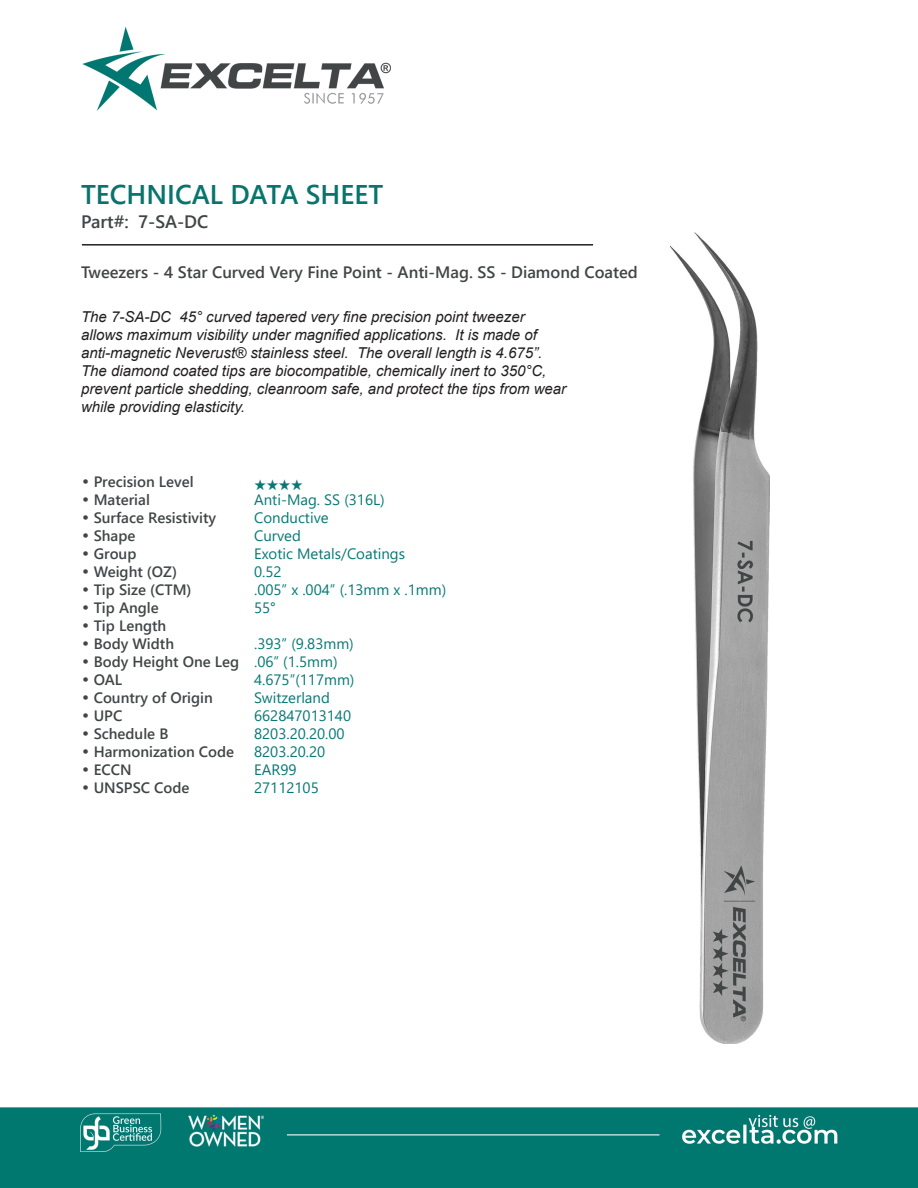
<style>
.page{position:relative;width:918px;height:1188px;background:#fff}
.page>*{position:absolute;margin:0;border:0;box-sizing:border-box;transform-origin:0 0}
.t1{font:700 27px "Yu Gothic UI";color:#08746d}
.t2{font:700 18px "Yu Gothic UI";color:#414546}
.t3{font:700 16.5px "Yu Gothic UI";color:#414546}
.t4{font:italic 15px/18px "Arial";color:#231f20}
.CT_s_CTM{font:700 15px "Yu Gothic UI";color:#414546}
.CT_s_CTM-2{font:15px "Yu Gothic UI";color:#077874}
.CT_s_CTM-3{font:15px "Zapf Ding Bats";color:#077874}
.s1{font-family:"Century Gothic";font-weight:400}
</style>
<div class="page">
<img style="left:0;top:27px;width:918px;height:1161px">
<img style="left:671px;top:232px;width:98px;height:812px">
<hr style="left:82px;top:244px;width:511px;height:2px;background:#231f20">
<p class="t1" style="left:81px;top:178px;width:304px">TECHNICAL DATA SHEET</p>
<p class="t2" style="left:81px;top:212px;width:129px">Part#: 7-SA-DC</p>
<p class="t3" style="left:81px;top:262px;width:558px">Tweezers - 4 Star Curved Very Fine Point - Anti-Mag. SS - Diamond Coated</p>
<p class="t4" style="left:81px;top:308px;width:487px">The 7-SA-DC 45° curved tapered very fine precision point tweezer allows maximum visibility under magnified applications. It is made of anti-magnetic Neverust® stainless steel. The overall length is 4.675”.<br>The diamond coated tips are biocompatible, chemically inert to 350°C, prevent particle shedding, cleanroom safe, and protect the tips from wear while providing elasticity.</p>
<p class="CT_s_CTM" style="left:81px;top:473px;width:114px"><span class="s1">•</span> Precision Level</p>
<p class="CT_s_CTM-3" style="left:254px;top:476px;width:50px">★★★★</p>
<p class="CT_s_CTM" style="left:81px;top:491px;width:70px"><span class="s1">•</span> Material</p>
<p class="CT_s_CTM-2" style="left:254px;top:485px;width:132px">Anti-Mag. SS (316L)</p>
<p class="CT_s_CTM" style="left:81px;top:509px;width:137px"><span class="s1">•</span> Surface Resistivity</p>
<p class="CT_s_CTM-2" style="left:254px;top:503px;width:76px">Conductive</p>
<p class="CT_s_CTM" style="left:81px;top:527px;width:56px"><span class="s1">•</span> Shape</p>
<p class="CT_s_CTM-2" style="left:254px;top:521px;width:48px">Curved</p>
<p class="CT_s_CTM" style="left:81px;top:545px;width:57px"><span class="s1">•</span> Group</p>
<p class="CT_s_CTM-2" style="left:254px;top:539px;width:153px">Exotic Metals/Coatings</p>
<p class="CT_s_CTM" style="left:81px;top:563px;width:98px"><span class="s1">•</span> Weight (OZ)</p>
<p class="CT_s_CTM-2" style="left:254px;top:557px;width:29px">0.52</p>
<p class="CT_s_CTM" style="left:81px;top:581px;width:112px"><span class="s1">•</span> Tip Size (CTM)</p>
<p class="CT_s_CTM-2" style="left:254px;top:575px;width:194px">.005” x .004” (.13mm x .1mm)</p>
<p class="CT_s_CTM" style="left:81px;top:599px;width:79px"><span class="s1">•</span> Tip Angle</p>
<p class="CT_s_CTM-2" style="left:254px;top:593px;width:23px">55°</p>
<p class="CT_s_CTM" style="left:81px;top:617px;width:87px"><span class="s1">•</span> Tip Length</p>
<p class="CT_s_CTM" style="left:81px;top:635px;width:95px"><span class="s1">•</span> Body Width</p>
<p class="CT_s_CTM-2" style="left:254px;top:629px;width:101px">.393” (9.83mm)</p>
<p class="CT_s_CTM" style="left:81px;top:653px;width:160px"><span class="s1">•</span> Body Height One Leg</p>
<p class="CT_s_CTM-2" style="left:254px;top:647px;width:85px">.06” (1.5mm)</p>
<p class="CT_s_CTM" style="left:81px;top:671px;width:43px"><span class="s1">•</span> OAL</p>
<p class="CT_s_CTM-2" style="left:254px;top:665px;width:102px">4.675”(117mm)</p>
<p class="CT_s_CTM" style="left:81px;top:689px;width:133px"><span class="s1">•</span> Country of Origin</p>
<p class="CT_s_CTM-2" style="left:254px;top:683px;width:77px">Switzerland</p>
<p class="CT_s_CTM" style="left:81px;top:707px;width:43px"><span class="s1">•</span> UPC</p>
<p class="CT_s_CTM-2" style="left:254px;top:701px;width:99px">662847013140</p>
<p class="CT_s_CTM" style="left:81px;top:725px;width:89px"><span class="s1">•</span> Schedule B</p>
<p class="CT_s_CTM-2" style="left:254px;top:719px;width:92px">8203.20.20.00</p>
<p class="CT_s_CTM" style="left:81px;top:743px;width:155px"><span class="s1">•</span> Harmonization Code</p>
<p class="CT_s_CTM-2" style="left:254px;top:737px;width:73px">8203.20.20</p>
<p class="CT_s_CTM" style="left:81px;top:761px;width:52px"><span class="s1">•</span> ECCN</p>
<p class="CT_s_CTM-2" style="left:254px;top:755px;width:44px">EAR99</p>
<p class="CT_s_CTM" style="left:81px;top:779px;width:110px"><span class="s1">•</span> UNSPSC Code</p>
<p class="CT_s_CTM-2" style="left:254px;top:773px;width:66px">27112105</p>
</div>
